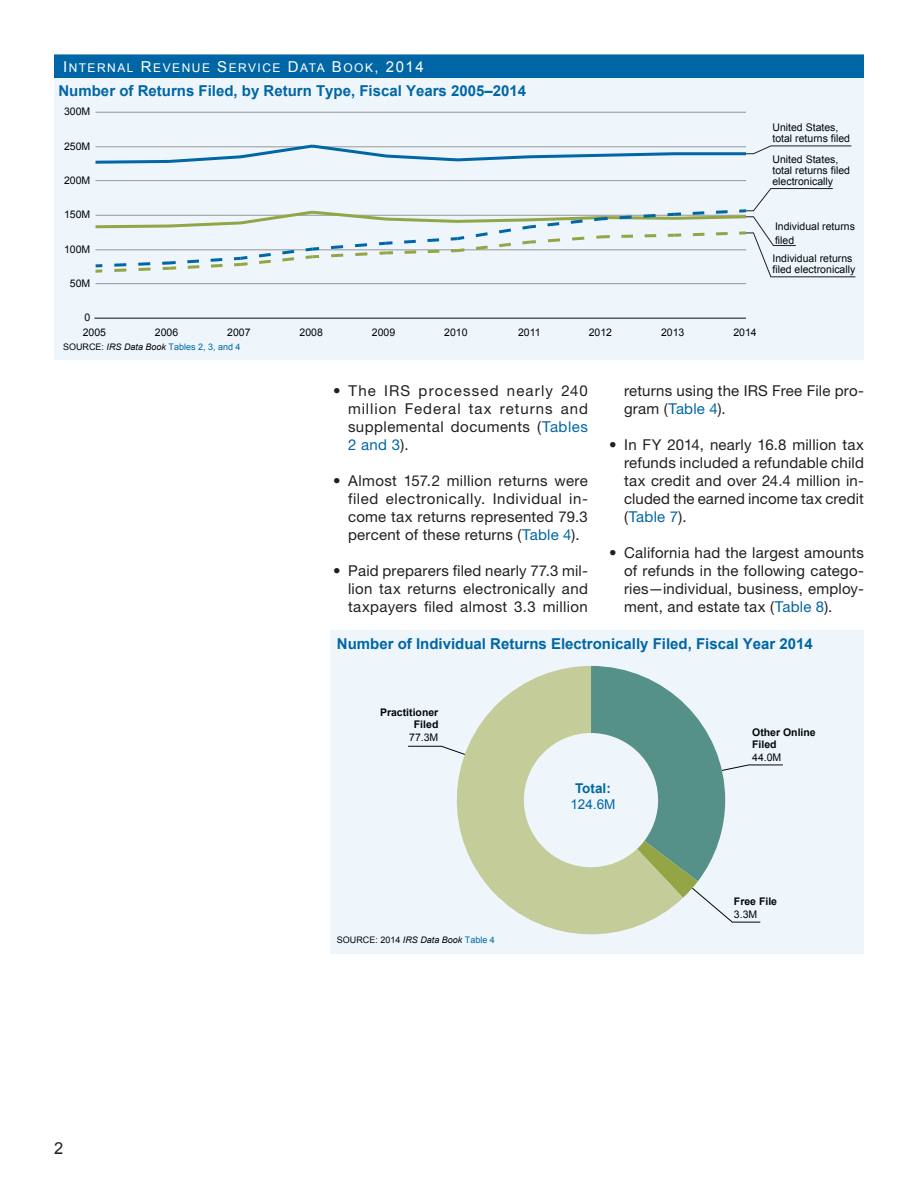
<style>
.page{position:relative;width:918px;height:1188px;background:#fff}
.page>*{position:absolute;margin:0;border:0;box-sizing:border-box;transform-origin:0 0}
.t1{font:16.5px "Arial";color:#231f20}
.t2{font:15px/18px "Helvetica Neue LT Std";letter-spacing:.015em;color:#231f20;text-align:justify}
.t3{font:700 15px "Arial";color:#0066a5}
.t4{font:700 13.5px "Arial";color:#0066a5}
.t5{font:13.5px "Arial";color:#0066a5}
.t6{font:12px "Arial MT SC800";letter-spacing:.125em;color:#fff}
.t7{font:10.5px/11.1px "Arial";color:#030505}
.t8{font:700 10.5px/12.6px "Arial";color:#030505}
.t9{font:9px "Arial";color:#0066a5}
.t10{font:9px "Arial";color:#030505}
.s1{font-size:15px}
.s2{color:#030505}
.s3{font-style:italic;color:#030505}
.s4{color:#0066a5}
.s5{font-style:italic}
</style>
<div class="page">
<div style="left:54px;top:54px;width:810px;height:27px;background:#0066a5"></div>
<div style="left:54px;top:78px;width:810px;height:282px;background:#eef6fc"></div>
<hr style="left:96px;top:283px;width:650px;height:1px;background:#949698">
<hr style="left:96px;top:180px;width:650px;height:1px;background:#949698">
<hr style="left:96px;top:112px;width:650px;height:1px;background:#949698">
<hr style="left:94px;top:317px;width:652px;height:2px;background:#58595b">
<svg style="left:95px;top:144px;width:757px;height:20px"></svg>
<svg style="left:95px;top:188px;width:761px;height:89px"></svg>
<div style="left:330px;top:630px;width:534px;height:324px;background:#eef6fc"></div>
<svg style="left:683px;top:702px;width:100px;height:220px"></svg>
<svg style="left:456px;top:666px;width:227px;height:269px"></svg>
<svg style="left:408px;top:746px;width:57px;height:9px"></svg>
<p class="t6" style="left:63px;top:60px;width:362px"><span class="s1">I</span>NTERNAL <span class="s1">R</span>EVENUE <span class="s1">S</span>ERVI CE <span class="s1">D</span>ATA <span class="s1">B</span>OOK<span class="s1">, 2014</span></p>
<p class="t3" style="left:58px;top:81px;width:469px">Number of Returns Filed, by Return Type, Fiscal Years 2005–2014</p>
<p class="t7" style="left:64px;top:106px;width:28px">300M</p>
<p class="t7" style="left:64px;top:141px;width:28px">250M</p>
<p class="t7" style="left:64px;top:175px;width:28px">200M</p>
<p class="t7" style="left:64px;top:209px;width:28px">150M</p>
<p class="t7" style="left:64px;top:244px;width:28px">100M</p>
<p class="t7" style="left:70px;top:278px;width:22px">50M</p>
<p class="t7" style="left:84px;top:312px;width:7px">0</p>
<p class="t7" style="left:83px;top:326px;width:25px">2005</p>
<p class="t7" style="left:155px;top:326px;width:25px">2006</p>
<p class="t7" style="left:227px;top:326px;width:25px">2007</p>
<p class="t7" style="left:300px;top:326px;width:25px">2008</p>
<p class="t7" style="left:372px;top:326px;width:25px">2009</p>
<p class="t7" style="left:444px;top:326px;width:25px">2010</p>
<p class="t7" style="left:518px;top:326px;width:24px">2011</p>
<p class="t7" style="left:589px;top:326px;width:25px">2012</p>
<p class="t7" style="left:661px;top:326px;width:25px">2013</p>
<p class="t7" style="left:733px;top:326px;width:25px">2014</p>
<p class="t9" style="left:63px;top:341px;width:179px"><span class="s2">SOURCE:</span> <span class="s3">IRS Data Book</span> Tables 2, 3, and 4</p>
<p class="t7" style="left:772px;top:122px;width:79px">United States, total returns filed</p>
<p class="t7" style="left:772px;top:154px;width:79px">United States, total returns filed electronically</p>
<p class="t7" style="left:775px;top:220px;width:81px;line-height:13.2px">Individual returns filed</p>
<p class="t7" style="left:772px;top:253px;width:84px">Individual returns filed electronically</p>
<p class="t2" style="left:348px;top:381px;width:242px;text-indent:-15px">• The IRS processed nearly 240 million Federal tax returns and supplemental documents (<span class="s4">Tables 2 and 3</span>).</p>
<p class="t2" style="left:348px;top:471px;width:241px;text-indent:-15px">• Almost 157.2 million returns were filed electronically. Individual in&shy;come tax returns represented 79.3 percent of these returns (<span class="s4">Table 4</span>).</p>
<p class="t2" style="left:348px;top:561px;width:242px;text-indent:-15px">• Paid preparers filed nearly 77.3 mil&shy;lion tax returns electronically and taxpayers filed almost 3.3 million</p>
<p class="t2" style="left:624px;top:381px;width:241px">returns using the IRS Free File pro&shy;gram (<span class="s4">Table 4</span>).</p>
<p class="t2" style="left:624px;top:435px;width:241px;text-indent:-15px">• In FY 2014, nearly 16.8 million tax refunds included a refundable child tax credit and over 24.4 million in&shy;cluded the earned income tax credit (<span class="s4">Table 7</span>).</p>
<p class="t2" style="left:624px;top:543px;width:241px;text-indent:-15px">• California had the largest amounts of refunds in the following catego&shy;ries—individual, business, employ&shy;ment, and estate tax (<span class="s4">Table 8</span>).</p>
<p class="t3" style="left:337px;top:633px;width:478px">Number of Individual Returns Electronically Filed, Fiscal Year 2014</p>
<p class="t1" style="left:54px;top:1137px;width:11px">2</p>
<p class="t8" style="left:380px;top:706px;width:60px;text-align:right">Practitioner<br>Filed</p>
<p class="t7" style="left:409px;top:732px;width:31px">77.3M</p>
<p class="t10" style="left:337px;top:934px;width:160px">SOURCE: 2014 <span class="s5">IRS Data Book</span> <span class="s4">Table 4</span></p>
<p class="t4" style="left:575px;top:779px;width:37px">Total:</p>
<p class="t5" style="left:570px;top:795px;width:47px">124.6M</p>
<p class="t8" style="left:752px;top:726px;width:65px">Other Online<br>Filed</p>
<p class="t7" style="left:752px;top:752px;width:31px">44.0M</p>
<p class="t8" style="left:734px;top:896px;width:45px">Free File</p>
<p class="t7" style="left:734px;top:909px;width:25px">3.3M</p>
</div>
